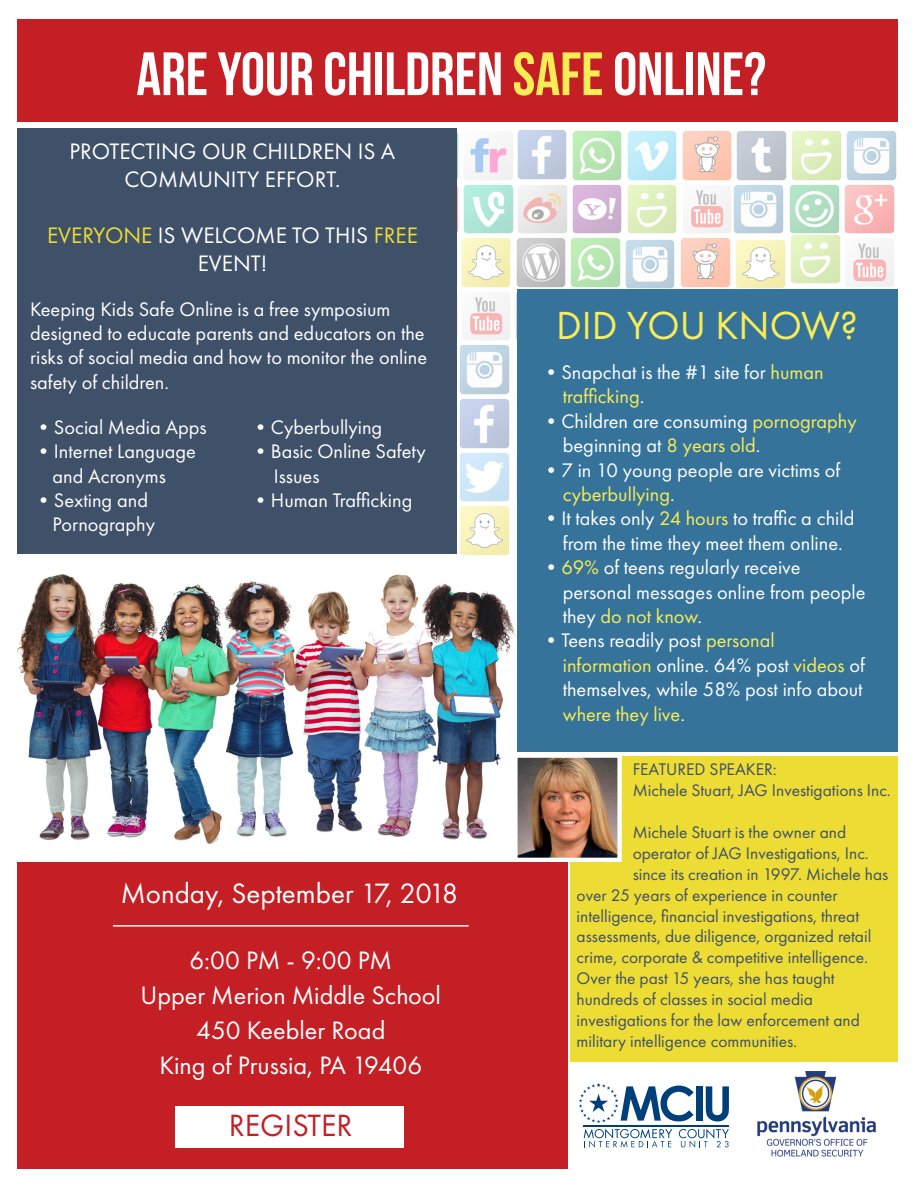
<style>
.page{position:relative;width:918px;height:1188px;background:#fff}
.page>*{position:absolute;margin:0;border:0;box-sizing:border-box;transform-origin:0 0}
.t1{font:61.05px "Bebas Neue";color:#fff}
.t2{font:40.65px "Futura PT";color:#f9ed57}
.t3{font:31.95px "Futura PT";color:#c51f26}
.t4{font:29.1px "Futura PT";color:#fff}
.t5{font:26.1px/34.8px "Futura PT";color:#fff;text-align:center}
.t6{font:23.25px/27.9px "Futura PT";color:#fff;text-align:center}
.t7{font:20.4px/24.5px "Futura PT";color:#fff}
.t8{font:17.4px/20.9px "Futura PT";color:#3f5069}
.s1{color:#f9ed57}
.s2{color:#ecdc34}
</style>
<div class="page">
<img style="left:17px;top:568px;width:501px;height:276px">
<div style="left:570px;top:756px;width:328px;height:306px;background:#ecdc34"></div>
<svg style="left:457px;top:130px;width:440px;height:433px"></svg>
<div style="left:17px;top:128px;width:440px;height:426px;background:#3f5069"></div>
<div style="left:17px;top:19px;width:881px;height:103px;background:#c51f26"></div>
<div style="left:518px;top:289px;width:380px;height:463px;background:#36739b"></div>
<img style="left:518px;top:758px;width:99px;height:99px">
<div style="left:513px;top:753px;width:109px;height:109px;border:4px solid #fff"></div>
<svg style="left:579px;top:1083px;width:115px;height:40px"></svg>
<div style="left:696px;top:1086px;width:6px;height:35px;background:#00407a"></div>
<svg style="left:706px;top:1086px;width:23px;height:35px"></svg>
<svg style="left:584px;top:1129px;width:88px;height:19px"></svg>
<svg style="left:679px;top:1129px;width:50px;height:19px"></svg>
<hr style="left:584px;top:1125px;width:145px;height:2px;background:#00407a">
<div style="left:17px;top:863px;width:550px;height:306px;background:#c51f26"></div>
<div style="left:175px;top:1106px;width:229px;height:42px;background:#fff"></div>
<hr style="left:113px;top:925px;width:356px;height:2px;background:#fff">
<img style="left:757px;top:1071px;width:119px;height:86px">
<p class="t1" style="left:136px;top:41px;width:631px">ARE YOUR CHILDREN <span class="s1">SAFE</span> ONLINE?</p>
<p class="t6" style="left:70px;top:138px;width:327px">PROTECTING OUR CHILDREN IS A<br>COMMUNITY EFFORT.</p>
<p class="t6" style="left:47px;top:221px;width:372px"><span class="s2">EVERYONE</span> IS WELCOME TO THIS <span class="s2">FREE<br></span>EVENT!</p>
<p class="t7" style="left:30px;top:296px;width:399px">Keeping Kids Safe Online is a free symposium designed to educate parents and educators on the risks of social media and how to monitor the online safety of children.</p>
<p class="t7" style="left:34px;top:415px;width:175px">•Social Media Apps</p>
<p class="t7" style="left:34px;top:439px;width:164px;text-align:center">•Internet Language and Acronyms</p>
<p class="t7" style="left:53px;top:488px;width:104px;text-indent:-19px">•Sexting and<br>Pornography</p>
<p class="t7" style="left:251px;top:415px;width:133px">•Cyberbullying</p>
<p class="t7" style="left:274px;top:439px;width:154px;text-indent:-23px">•Basic Online Safety<br>Issues</p>
<p class="t7" style="left:251px;top:488px;width:163px">•Human Trafficking</p>
<p class="t4" style="left:121px;top:876px;width:339px">Monday, September 17, 2018</p>
<p class="t5" style="left:141px;top:943px;width:302px">6:00 PM - 9:00 PM<br>Upper Merion Middle School<br>450 Keebler Road<br>King of Prussia, PA 19406</p>
<p class="t3" style="left:229px;top:1106px;width:125px">REGISTER</p>
<p class="t2" style="left:556px;top:301px;width:303px">DID YOU KNOW?</p>
<p class="t7" style="left:563px;top:360px;width:262px;text-indent:-22px">•Snapchat is the #1 site for <span class="s1">human trafficking</span>.</p>
<p class="t7" style="left:563px;top:409px;width:295px;text-indent:-22px">•Children are consuming <span class="s1">pornography </span>beginning at <span class="s1">8 years old</span>.</p>
<p class="t7" style="left:563px;top:457px;width:279px;text-indent:-22px">•7 in 10 young people are victims of <span class="s1">cyberbullying</span>.</p>
<p class="t7" style="left:541px;top:506px;width:315px;text-align:center">•It takes only <span class="s1">24 hours</span> to traffic a child from the time they meet them online.</p>
<p class="t7" style="left:563px;top:555px;width:304px;text-indent:-22px">•<span class="s1">69%</span> of teens regularly receive personal messages online from people they <span class="s1">do not know</span>.</p>
<p class="t7" style="left:563px;top:628px;width:304px;text-indent:-22px">•Teens readily post <span class="s1">personal information</span> online. 64% post <span class="s1">videos</span> of themselves, while 58% post info about <span class="s1">where they live</span>.</p>
<p class="t8" style="left:633px;top:759px;width:260px">FEATURED SPEAKER:<br>Michele Stuart, JAG Investigations Inc.</p>
<p class="t8" style="left:633px;top:822px;width:215px">Michele Stuart is the owner and</p>
<p class="t8" style="left:633px;top:842px;width:238px">operator of JAG Investigations, Inc.</p>
<p class="t8" style="left:633px;top:863px;width:257px">since its creation in 1997. Michele has</p>
<p class="t8" style="left:577px;top:884px;width:263px">over 25 years of experience in counter</p>
<p class="t8" style="left:577px;top:905px;width:284px">intelligence, financial investigations, threat</p>
<p class="t8" style="left:577px;top:926px;width:296px">assessments, due diligence, organized retail</p>
<p class="t8" style="left:577px;top:947px;width:293px">crime, corporate &amp; competitive intelligence.</p>
<p class="t8" style="left:577px;top:968px;width:259px">Over the past 15 years, she has taught</p>
<p class="t8" style="left:577px;top:989px;width:238px">hundreds of classes in social media</p>
<p class="t8" style="left:577px;top:1010px;width:285px">investigations for the law enforcement and</p>
<p class="t8" style="left:577px;top:1031px;width:222px">military intelligence communities.</p>
</div>
